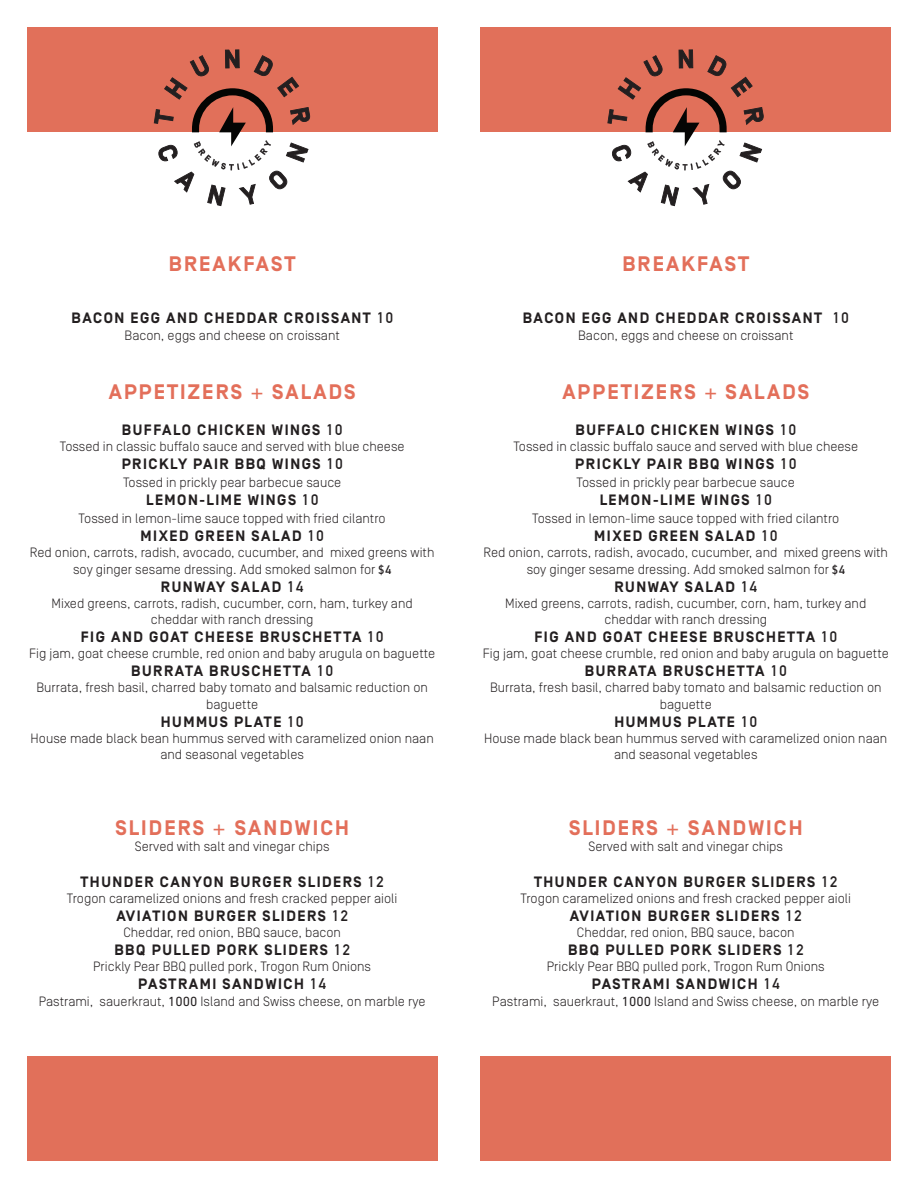
<style>
.page{position:relative;width:918px;height:1188px;background:#fff}
.page>*{position:absolute;margin:0;border:0;box-sizing:border-box;transform-origin:0 0}
.t1{font:700 21px "Simplon Norm Trial";letter-spacing:.1em;color:#e36f5a}
.t2{font:700 15px "Simplon Norm Trial";letter-spacing:.1em;color:#231f20}
.t3{font:300 13.5px/16.2px "Simplon Norm Trial";color:#231f20;text-align:center}
.s1{font-family:"DIN Alternate"}
.s2{font-family:"DIN Alternate";font-weight:700;font-size:12px}
.s3{font-family:"DIN Next LT Pro";font-weight:400}
</style>
<div class="page">
<div style="left:27px;top:27px;width:410px;height:104px;background:#e1705a"></div>
<div style="left:481px;top:27px;width:410px;height:104px;background:#e1705a"></div>
<svg style="left:607px;top:49px;width:157px;height:157px"></svg>
<svg style="left:154px;top:49px;width:156px;height:157px"></svg>
<div style="left:27px;top:1057px;width:410px;height:104px;background:#e1705a"></div>
<div style="left:481px;top:1057px;width:410px;height:104px;background:#e1705a"></div>
<p class="t1" style="left:169px;top:256px;width:128px">BREAKFAST</p>
<p class="t2" style="left:71px;top:313px;width:323px">BACON EGG AND CHEDDAR CROISSANT <span class="s1">10</span></p>
<p class="t3" style="left:125px;top:328px;width:217px">Bacon, eggs and cheese on croissant</p>
<p class="t1" style="left:109px;top:384px;width:248px">APPETIZERS <span class="s1">+</span> SALADS</p>
<p class="t2" style="left:122px;top:424px;width:222px">BUFFALO CHICKEN WINGS <span class="s1">10</span></p>
<p class="t3" style="left:60px;top:440px;width:346px">Tossed in classic buffalo sauce and served with blue cheese</p>
<p class="t2" style="left:122px;top:459px;width:222px">PRICKLY PAIR BBQ WINGS <span class="s1">10</span></p>
<p class="t3" style="left:123px;top:476px;width:220px">Tossed in prickly pear barbecue sauce</p>
<p class="t2" style="left:146px;top:495px;width:174px">LEMON-LIME WINGS <span class="s1">10</span></p>
<p class="t3" style="left:79px;top:512px;width:309px">Tossed in lemon-lime sauce topped with fried cilantro</p>
<p class="t2" style="left:141px;top:531px;width:185px">MIXED GREEN SALAD <span class="s1">10</span></p>
<p class="t3" style="left:30px;top:546px;width:406px">Red onion, carrots, radish, avocado, cucumber, and mixed greens with soy ginger sesame dressing. Add smoked salmon for <span class="s2">$4</span></p>
<p class="t2" style="left:161px;top:581px;width:144px">RUNWAY SALAD <span class="s1">14</span></p>
<p class="t3" style="left:52px;top:596px;width:363px">Mixed greens, carrots, radish, cucumber, corn, ham, turkey and cheddar with ranch dressing</p>
<p class="t2" style="left:81px;top:631px;width:304px">FIG AND GOAT CHEESE BRUSCHETTA <span class="s1">10</span></p>
<p class="t3" style="left:29px;top:647px;width:408px">Fig jam, goat cheese crumble, red onion and baby arugula on baguette</p>
<p class="t2" style="left:131px;top:666px;width:203px">BURRATA BRUSCHETTA <span class="s1">10</span></p>
<p class="t3" style="left:36px;top:681px;width:393px">Burrata, fresh basil, charred baby tomato and balsamic reduction on baguette</p>
<p class="t2" style="left:161px;top:716px;width:144px">HUMMUS PLATE <span class="s1">10</span></p>
<p class="t3" style="left:31px;top:731px;width:405px">House made black bean hummus served with caramelized onion naan and seasonal vegetables</p>
<p class="t1" style="left:115px;top:820px;width:235px">SLIDERS <span class="s1">+</span> SANDWICH</p>
<p class="t3" style="left:135px;top:839px;width:196px">Served with salt and vinegar chips</p>
<p class="t2" style="left:81px;top:876px;width:305px">THUNDER CANYON BURGER SLIDERS <span class="s1">12</span></p>
<p class="t3" style="left:67px;top:891px;width:332px">Trogon caramelized onions and fresh cracked pepper aioli</p>
<p class="t2" style="left:116px;top:910px;width:233px">AVIATION BURGER SLIDERS <span class="s1">12</span></p>
<p class="t3" style="left:123px;top:926px;width:219px">Cheddar, red onion, BBQ sauce, bacon</p>
<p class="t2" style="left:114px;top:945px;width:237px">BBQ PULLED PORK SLIDERS <span class="s1">12</span></p>
<p class="t3" style="left:93px;top:960px;width:279px">Prickly Pear BBQ pulled pork, Trogon Rum Onions</p>
<p class="t2" style="left:138px;top:979px;width:189px">PASTRAMI SANDWICH <span class="s1">14</span></p>
<p class="t3" style="left:39px;top:994px;width:388px">Pastrami, sauerkraut, <span class="s3">1000</span> Island and Swiss cheese, on marble rye</p>
<p class="t1" style="left:622px;top:256px;width:128px">BREAKFAST</p>
<p class="t2" style="left:523px;top:313px;width:328px">BACON EGG AND CHEDDAR CROISSANT <span class="s1">10</span></p>
<p class="t3" style="left:578px;top:328px;width:217px">Bacon, eggs and cheese on croissant</p>
<p class="t1" style="left:562px;top:384px;width:248px">APPETIZERS <span class="s1">+</span> SALADS</p>
<p class="t2" style="left:576px;top:424px;width:222px">BUFFALO CHICKEN WINGS <span class="s1">10</span></p>
<p class="t3" style="left:513px;top:440px;width:346px">Tossed in classic buffalo sauce and served with blue cheese</p>
<p class="t2" style="left:575px;top:459px;width:222px">PRICKLY PAIR BBQ WINGS <span class="s1">10</span></p>
<p class="t3" style="left:577px;top:476px;width:220px">Tossed in prickly pear barbecue sauce</p>
<p class="t2" style="left:600px;top:495px;width:174px">LEMON-LIME WINGS <span class="s1">10</span></p>
<p class="t3" style="left:532px;top:512px;width:309px">Tossed in lemon-lime sauce topped with fried cilantro</p>
<p class="t2" style="left:594px;top:531px;width:185px">MIXED GREEN SALAD <span class="s1">10</span></p>
<p class="t3" style="left:484px;top:546px;width:406px">Red onion, carrots, radish, avocado, cucumber, and mixed greens with soy ginger sesame dressing. Add smoked salmon for <span class="s2">$4</span></p>
<p class="t2" style="left:615px;top:581px;width:144px">RUNWAY SALAD <span class="s1">14</span></p>
<p class="t3" style="left:505px;top:596px;width:363px">Mixed greens, carrots, radish, cucumber, corn, ham, turkey and cheddar with ranch dressing</p>
<p class="t2" style="left:534px;top:631px;width:304px">FIG AND GOAT CHEESE BRUSCHETTA <span class="s1">10</span></p>
<p class="t3" style="left:483px;top:647px;width:408px">Fig jam, goat cheese crumble, red onion and baby arugula on baguette</p>
<p class="t2" style="left:585px;top:666px;width:203px">BURRATA BRUSCHETTA <span class="s1">10</span></p>
<p class="t3" style="left:490px;top:681px;width:393px">Burrata, fresh basil, charred baby tomato and balsamic reduction on baguette</p>
<p class="t2" style="left:614px;top:716px;width:144px">HUMMUS PLATE <span class="s1">10</span></p>
<p class="t3" style="left:484px;top:731px;width:405px">House made black bean hummus served with caramelized onion naan and seasonal vegetables</p>
<p class="t1" style="left:569px;top:820px;width:235px">SLIDERS <span class="s1">+</span> SANDWICH</p>
<p class="t3" style="left:588px;top:839px;width:196px">Served with salt and vinegar chips</p>
<p class="t2" style="left:534px;top:876px;width:305px">THUNDER CANYON BURGER SLIDERS <span class="s1">12</span></p>
<p class="t3" style="left:521px;top:891px;width:332px">Trogon caramelized onions and fresh cracked pepper aioli</p>
<p class="t2" style="left:570px;top:910px;width:233px">AVIATION BURGER SLIDERS <span class="s1">12</span></p>
<p class="t3" style="left:577px;top:926px;width:219px">Cheddar, red onion, BBQ sauce, bacon</p>
<p class="t2" style="left:568px;top:945px;width:237px">BBQ PULLED PORK SLIDERS <span class="s1">12</span></p>
<p class="t3" style="left:547px;top:960px;width:279px">Prickly Pear BBQ pulled pork, Trogon Rum Onions</p>
<p class="t2" style="left:592px;top:979px;width:189px">PASTRAMI SANDWICH <span class="s1">14</span></p>
<p class="t3" style="left:492px;top:994px;width:388px">Pastrami, sauerkraut, <span class="s3">1000</span> Island and Swiss cheese, on marble rye</p>
</div>
